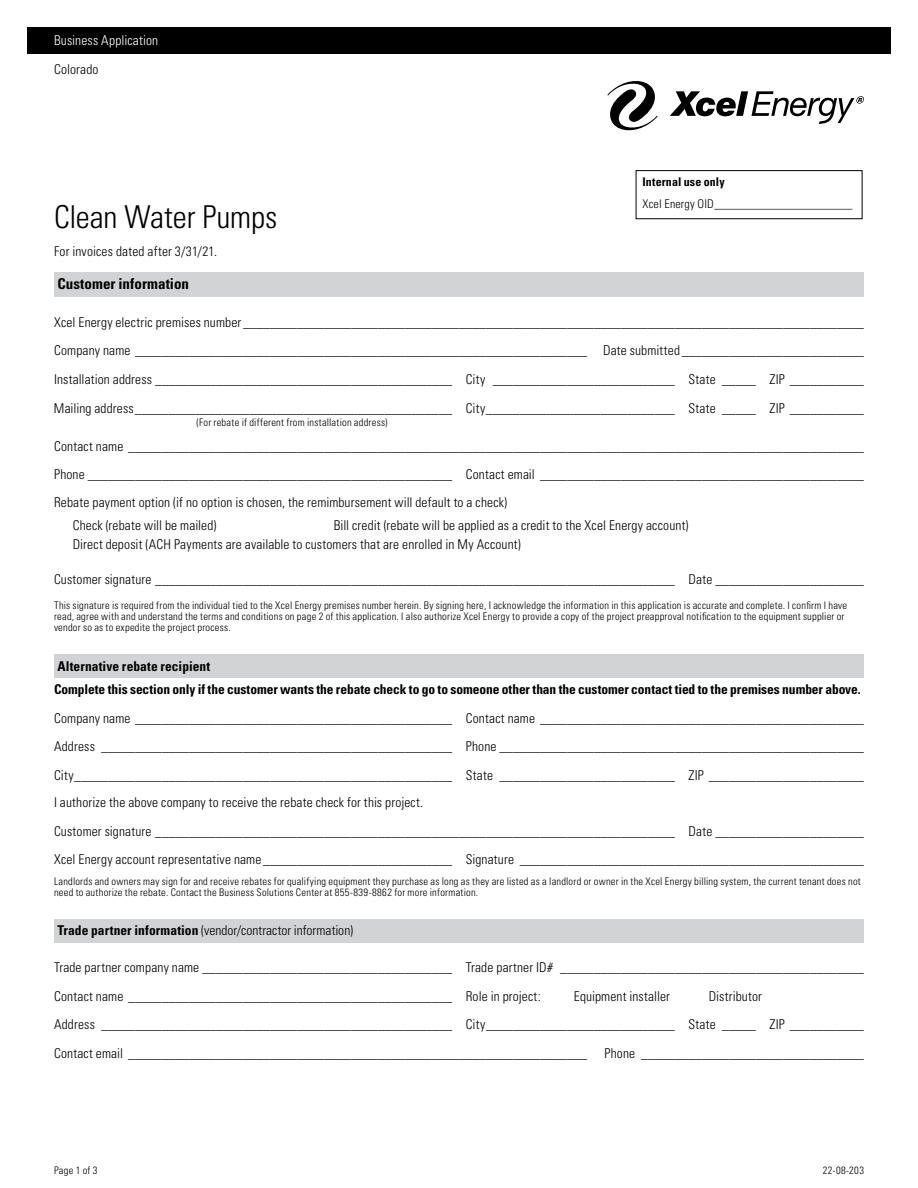
<style>
.page{position:relative;width:918px;height:1188px;background:#fff}
.page>*{position:absolute;margin:0;border:0;box-sizing:border-box;transform-origin:0 0}
.t1{font:300 condensed 31.5px "Univers LT Std";letter-spacing:-.01em;color:#000}
.t2{font:700 condensed 15px "Univers LT Std";letter-spacing:.005em;color:#000}
.t3{font:300 condensed 13.5px/28.7px "Univers LT Std";letter-spacing:.01em;color:#000}
.t4{font:700 condensed 13.5px/23.2px "Univers LT Std";letter-spacing:-.005em;color:#000}
.t5{font:300 condensed 13.5px "Univers LT Std";letter-spacing:.01em;color:#fff}
.t6{font:300 condensed 12px "Univers LT Std";letter-spacing:.02em;color:#000}
.t7{font:700 condensed 12px "Univers LT Std";letter-spacing:.01em;color:#000}
.t8{font:300 condensed 10.5px/11.2px "Univers LT Std";letter-spacing:.02em;color:#000}
.s1{font-weight:700}
</style>
<div class="page">
<div style="left:27px;top:27px;width:864px;height:27px;background:#000"></div>
<svg style="left:608px;top:81px;width:50px;height:49px"></svg>
<svg style="left:670px;top:91px;width:194px;height:33px"></svg>
<div style="left:54px;top:272px;width:810px;height:25px;background:#d1d3d4"></div>
<div style="left:54px;top:654px;width:810px;height:23px;background:#d1d3d4"></div>
<div style="left:54px;top:919px;width:810px;height:23px;background:#d1d3d4"></div>
<div style="left:636px;top:170px;width:226px;height:49px;border:1px solid #000"></div>
<p class="t5" style="left:54px;top:33px;width:106px">Business Application</p>
<p class="t3" style="left:54px;top:55px;width:46px">Colorado</p>
<p class="t7" style="left:642px;top:175px;width:84px">Internal use only</p>
<p class="t6" style="left:642px;top:197px;width:211px">Xcel Energy OID_______________________</p>
<h1 class="t1" style="left:54px;top:198px;width:225px">Clean Water Pumps</h1>
<p class="t3" style="left:54px;top:237px;width:165px">For invoices dated after 3/31/21.</p>
<p class="t2" style="left:57px;top:275px;width:133px">Customer information</p>
<p class="t3" style="left:54px;top:308px;width:812px;text-align:justify">Xcel Energy electric premises number ____________________________________________________________________________________________ Company name ___________________________________________________________________ Date submitted___________________________ Installation address ____________________________________________ City ___________________________ State _____ ZIP ___________ Mailing address_______________________________________________ City____________________________ State _____ ZIP ___________</p>
<p class="t8" style="left:196px;top:417px;width:193px">(For rebate if different from installation address)</p>
<p class="t3" style="left:54px;top:432px;width:811px">Contact name _____________________________________________________________________________________________________________<br>Phone ______________________________________________________ Contact email ________________________________________________</p>
<p class="t3" style="left:73px;top:490px;width:436px;line-height:23.2px;text-indent:-19px">Rebate payment option (if no option is chosen, the remimbursement will default to a check)<br>Check (rebate will be mailed)</p>
<p class="t3" style="left:73px;top:516px;width:617px;line-height:18.6px;text-indent:261px">Bill credit (rebate will be applied as a credit to the Xcel Energy account)<br>Direct deposit (ACH Payments are available to customers that are enrolled in My Account)</p>
<p class="t3" style="left:54px;top:565px;width:811px">Customer signature _____________________________________________________________________________ Date ______________________</p>
<p class="t8" style="left:54px;top:599px;width:795px">This signature is required from the individual tied to the Xcel Energy premises number herein. By signing here, I acknowledge the information in this application is accurate and complete. I confirm I have read, agree with and understand the terms and conditions on page 2 of this application. I also authorize Xcel Energy to provide a copy of the project preapproval notification to the equipment supplier or vendor so as to expedite the project process.</p>
<p class="t4" style="left:54px;top:654px;width:808px">Alternative rebate recipient<br>Complete this section only if the customer wants the rebate check to go to someone other than the customer contact tied to the premises number above.</p>
<p class="t3" style="left:54px;top:704px;width:812px;text-align:justify">Company name _______________________________________________ Contact name ________________________________________________ Address ____________________________________________________ Phone ______________________________________________________ City________________________________________________________ State __________________________ ZIP _______________________</p>
<p class="t3" style="left:54px;top:788px;width:811px">I authorize the above company to receive the rebate check for this project.<br>Customer signature _____________________________________________________________________________ Date ______________________<br>Xcel Energy account representative name ____________________________ Signature ___________________________________________________</p>
<p class="t8" style="left:54px;top:875px;width:808px">Landlords and owners may sign for and receive rebates for qualifying equipment they purchase as long as they are listed as a landlord or owner in the Xcel Energy billing system, the current tenant does not need to authorize the rebate. Contact the Business Solutions Center at 855-839-8862 for more information.</p>
<p class="t3" style="left:57px;top:916px;width:297px"><span class="s1">Trade partner information</span> (vendor/contractor information)</p>
<p class="t3" style="left:54px;top:953px;width:812px">Trade partner company name _____________________________________ Trade partner ID# _____________________________________________<br>Contact name ________________________________________________ Role in project:</p>
<p class="t3" style="left:54px;top:982px;width:811px;text-indent:655px">Distributor<br>Address ____________________________________________________ City____________________________ State _____ ZIP ___________<br>Contact email ____________________________________________________________________</p>
<p class="t3" style="left:574px;top:982px;width:98px">Equipment installer</p>
<p class="t3" style="left:605px;top:1039px;width:261px">Phone _________________________________</p>
<p class="t8" style="left:54px;top:1165px;width:45px">Page 1 of 3</p>
<p class="t8" style="left:823px;top:1165px;width:43px">22-08-203</p>
</div>
